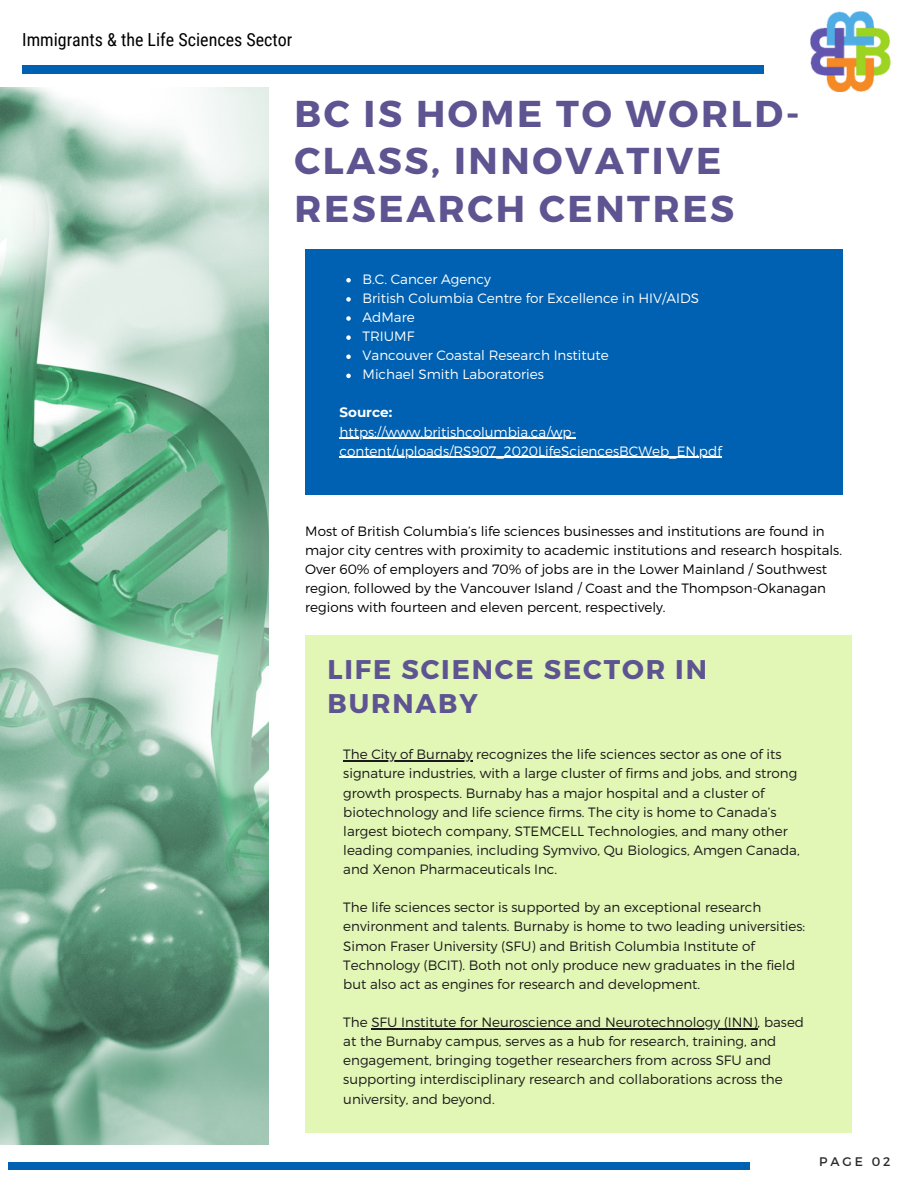
<style>
.page{position:relative;width:918px;height:1188px;background:#fff}
.page>*{position:absolute;margin:0;border:0;box-sizing:border-box;transform-origin:0 0}
.t1{font:700 37.35px/47.2px "Montserrat";letter-spacing:.07em;color:#5d5491}
.t2{font:700 27px/33.8px "Montserrat";letter-spacing:.07em;color:#5d5491}
.t3{font:18px "Roboto Condensed";color:#000}
.t4{font:300 13.5px/19.2px "Montserrat";color:#191919}
.t5{font:300 13.5px/19.2px "Montserrat";color:#000}
.t6{font:300 13.5px/19.2px "Montserrat";color:#fff}
.t7{font:700 13.5px "Montserrat";color:#fff}
.t8{font:12.45px "Montserrat";letter-spacing:.23em;color:#2a2a2a}
</style>
<div class="page">
<img style="left:0;top:88px;width:269px;height:1056px">
<div style="left:305px;top:249px;width:537px;height:246px;background:#0061b2"></div>
<svg style="left:346px;top:278px;width:5px;height:4px"></svg>
<svg style="left:346px;top:297px;width:5px;height:5px"></svg>
<svg style="left:346px;top:316px;width:5px;height:5px"></svg>
<svg style="left:346px;top:335px;width:5px;height:5px"></svg>
<svg style="left:346px;top:354px;width:5px;height:5px"></svg>
<svg style="left:346px;top:374px;width:5px;height:4px"></svg>
<hr style="left:340px;top:438px;width:236px;height:1px;background:#fff">
<hr style="left:340px;top:457px;width:382px;height:1px;background:#fff">
<div style="left:22px;top:65px;width:742px;height:8px;background:#0061b2"></div>
<img style="left:811px;top:11px;width:80px;height:80px">
<div style="left:8px;top:1162px;width:742px;height:8px;background:#0061b2"></div>
<div style="left:305px;top:635px;width:547px;height:498px;background:#e2f6b6"></div>
<hr style="left:343px;top:760px;width:130px;height:2px;background:#191919">
<hr style="left:371px;top:1028px;width:387px;height:1px;background:#191919">
<h3 class="t3" style="left:22px;top:29px;width:272px">Immigrants &amp; the Life Sciences Sector</h3>
<h1 class="t1" style="left:295px;top:88px;width:507px">BC IS HOME TO WORLD-<br>CLASS, INNOVATIVE<br>RESEARCH CENTRES</h1>
<p class="t6" style="left:363px;top:269px;width:338px">B.C. Cancer Agency<br>British Columbia Centre for Excellence in HIV/AIDS<br>AdMare<br>TRIUMF<br>Vancouver Coastal Research Institute<br>Michael Smith Laboratories</p>
<p class="t7" style="left:340px;top:404px;width:54px">Source:</p>
<p class="t6" style="left:340px;top:422px;width:384px">https://www.britishcolumbia.ca/wp&shy;content/uploads/RS907_2020LifeSciencesBCWeb_EN.pdf</p>
<p class="t5" style="left:305px;top:521px;width:538px">Most of British Columbia’s life sciences businesses and institutions are found in major city centres with proximity to academic institutions and research hospitals.<br>Over 60% of employers and 70% of jobs are in the Lower Mainland / Southwest region, followed by the Vancouver Island / Coast and the Thompson-Okanagan regions with fourteen and eleven percent, respectively.</p>
<h2 class="t2" style="left:327px;top:651px;width:381px">LIFE SCIENCE SECTOR IN<br>BURNABY</h2>
<p class="t4" style="left:343px;top:744px;width:458px">The City of Burnaby recognizes the life sciences sector as one of its signature industries, with a large cluster of firms and jobs, and strong growth prospects. Burnaby has a major hospital and a cluster of biotechnology and life science firms. The city is home to Canada’s largest biotech company, STEMCELL Technologies, and many other leading companies, including Symvivo, Qu Biologics, Amgen Canada, and Xenon Pharmaceuticals Inc.</p>
<p class="t4" style="left:343px;top:897px;width:464px">The life sciences sector is supported by an exceptional research environment and talents. Burnaby is home to two leading universities:<br>Simon Fraser University (SFU) and British Columbia Institute of Technology (BCIT). Both not only produce new graduates in the field but also act as engines for research and development.</p>
<p class="t4" style="left:343px;top:1012px;width:462px">The SFU Institute for Neuroscience and Neurotechnology (INN), based at the Burnaby campus, serves as a hub for research, training, and engagement, bringing together researchers from across SFU and supporting interdisciplinary research and collaborations across the university, and beyond.</p>
<p class="t8" style="left:819px;top:1154px;width:73px">PAGE 02</p>
</div>
